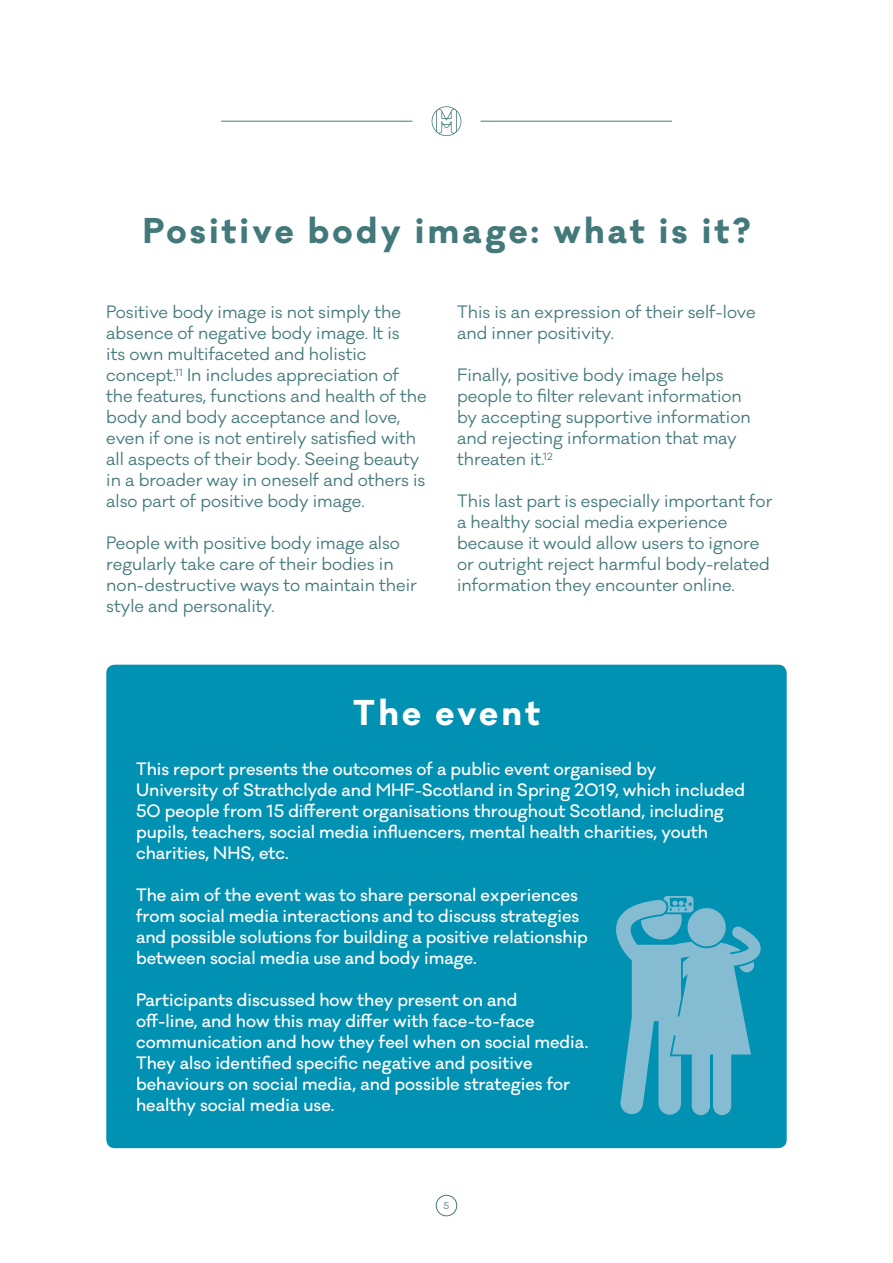
<style>
.page{position:relative;width:893px;height:1263px;background:#fff}
.page>*{position:absolute;margin:0;border:0;box-sizing:border-box;transform-origin:0 0}
.t1{font:700 33px "Galano Classic";letter-spacing:.1em;color:#43797b}
.t2{font:700 33px "Galano Classic";letter-spacing:.1em;color:#fff}
.t3{font:16.5px/21px "Galano Classic";color:#43797b}
.t4{font:500 16.5px/21px "Galano Classic";color:#fff}
.t5{font:9px "Galano Classic";color:#43797b}
</style>
<div class="page">
<div style="left:436px;top:1195px;width:21px;height:21px;border:1px solid #43797b;border-radius:50%"></div>
<hr style="left:221px;top:121px;width:191px;height:1px;background:#43797b">
<hr style="left:480px;top:121px;width:192px;height:1px;background:#43797b">
<svg style="left:432px;top:106px;width:29px;height:30px"></svg>
<div style="left:106px;top:665px;width:681px;height:483px;background:#0091b3;border-radius:9px"></div>
<svg style="left:616px;top:896px;width:145px;height:219px"></svg>
<h1 class="t1" style="left:143px;top:208px;width:609px">Positive body image: what is it?</h1>
<p class="t3" style="left:106px;top:302px;width:322px">Positive body image is not simply the absence of negative body image. It is<br>its own multifaceted and holistic concept.<sup>11</sup> In includes appreciation of the features, functions and health of the body and body acceptance and love, even if one is not entirely satisfied with all aspects of their body. Seeing beauty in a broader way in oneself and others is also part of positive body image.</p>
<p class="t3" style="left:106px;top:533px;width:312px">People with positive body image also regularly take care of their bodies in non-destructive ways to maintain their style and personality.</p>
<p class="t3" style="left:457px;top:302px;width:300px">This is an expression of their self-love and inner positivity.</p>
<p class="t3" style="left:457px;top:365px;width:295px">Finally, positive body image helps people to filter relevant information by accepting supportive information and rejecting information that may threaten it.<sup>12</sup></p>
<p class="t3" style="left:457px;top:491px;width:317px">This last part is especially important for a healthy social media experience because it would allow users to ignore or outright reject harmful body-related information they encounter online.</p>
<h1 class="t2" style="left:353px;top:690px;width:188px">The event</h1>
<p class="t4" style="left:136px;top:759px;width:610px">This report presents the outcomes of a public event organised by<br>University of Strathclyde and MHF-Scotland in Spring 2019, which included 50 people from 15 different organisations throughout Scotland, including pupils, teachers, social media influencers, mental health charities, youth charities, NHS, etc.</p>
<p class="t4" style="left:136px;top:885px;width:453px">The aim of the event was to share personal experiences from social media interactions and to discuss strategies and possible solutions for building a positive relationship between social media use and body image.</p>
<p class="t4" style="left:136px;top:990px;width:454px">Participants discussed how they present on and<br>off-line, and how this may differ with face-to-face communication and how they feel when on social media.<br>They also identified specific negative and positive behaviours on social media, and possible strategies for healthy social media use.</p>
<p class="t5" style="left:444px;top:1199px;width:7px">5</p>
</div>
